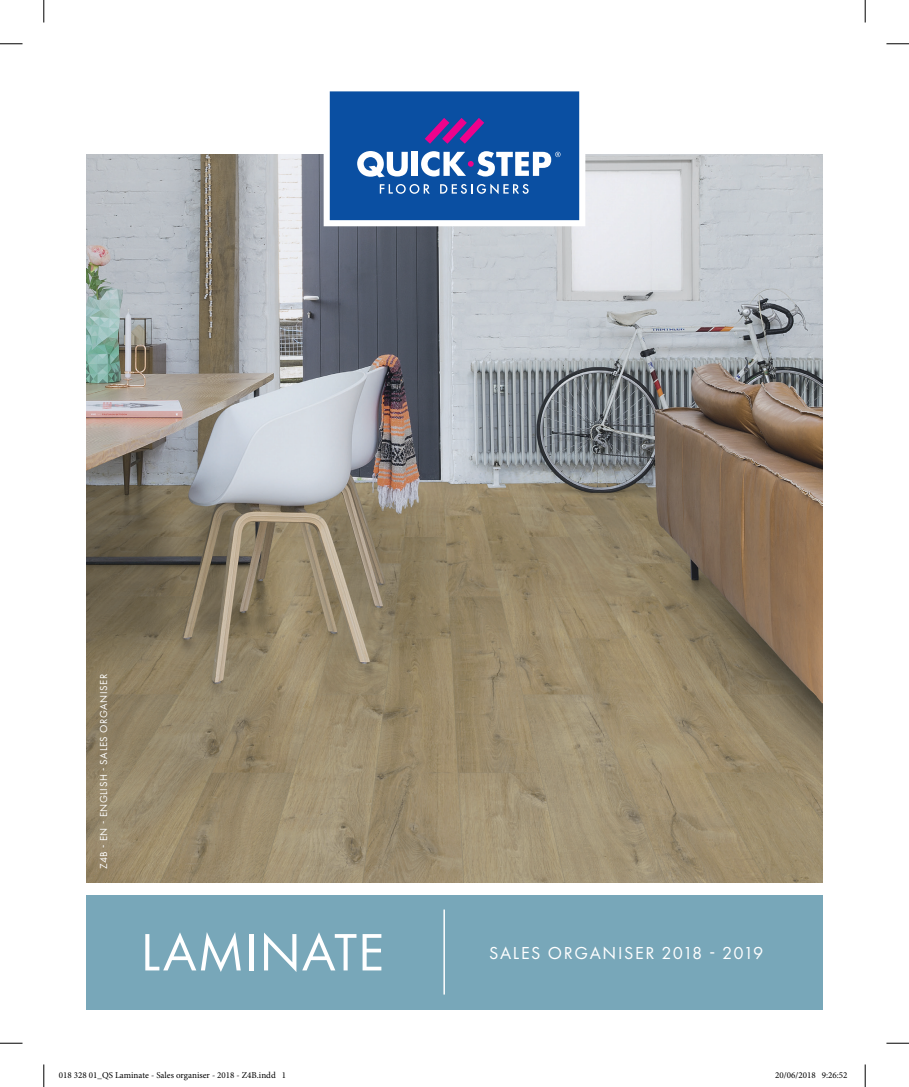
<style>
.page{position:relative;width:909px;height:1087px;background:#fff}
.page>*{position:absolute;margin:0;border:0;box-sizing:border-box;transform-origin:0 0}
.t1{font:18px "Futura PT";letter-spacing:.09em;color:#fff}
.t2{font:10.5px "Futura PT";letter-spacing:.05em;color:#fff}
.t3{font:9px "Minion Pro";color:#000}
</style>
<div class="page">
<img style="left:86px;top:154px;width:736px;height:728px">
<div style="left:86px;top:895px;width:736px;height:114px;background:#78a7b9"></div>
<hr style="left:443px;top:909px;width:2px;height:85px;background:#fff">
<svg style="left:145px;top:932px;width:96px;height:40px"></svg>
<hr style="left:250px;top:934px;width:4px;height:36px;background:#fff">
<svg style="left:264px;top:932px;width:32px;height:40px"></svg>
<svg style="left:302px;top:932px;width:54px;height:38px"></svg>
<svg style="left:362px;top:934px;width:19px;height:36px"></svg>
<svg style="left:323px;top:91px;width:262px;height:135px;background:#3a6cb2"></svg>
<svg style="left:0;top:44px;width:22px;height:1px"></svg>
<svg style="left:886px;top:44px;width:22px;height:1px"></svg>
<svg style="left:0;top:1043px;width:22px;height:1px"></svg>
<svg style="left:886px;top:1043px;width:22px;height:1px"></svg>
<svg style="left:44px;top:0;width:1px;height:23px"></svg>
<svg style="left:44px;top:1064px;width:1px;height:23px"></svg>
<svg style="left:864px;top:0;width:1px;height:23px"></svg>
<svg style="left:864px;top:1064px;width:1px;height:23px"></svg>
<p class="t2" style="left:97px;top:869px;width:197px;rotate:-90deg">Z4B - EN - ENGLISH - SALES ORGANISER</p>
<h1 class="t1" style="left:489px;top:942px;width:275px">SALES ORGANISER 2018 - 2019</h1>
<p class="t3" style="left:59px;top:1069px;width:229px">018 328 01_QS Laminate - Sales organiser - 2018 - Z4B.indd 1</p>
<p class="t3" style="left:774px;top:1069px;width:74px">20/06/2018 9:26:52</p>
</div>
